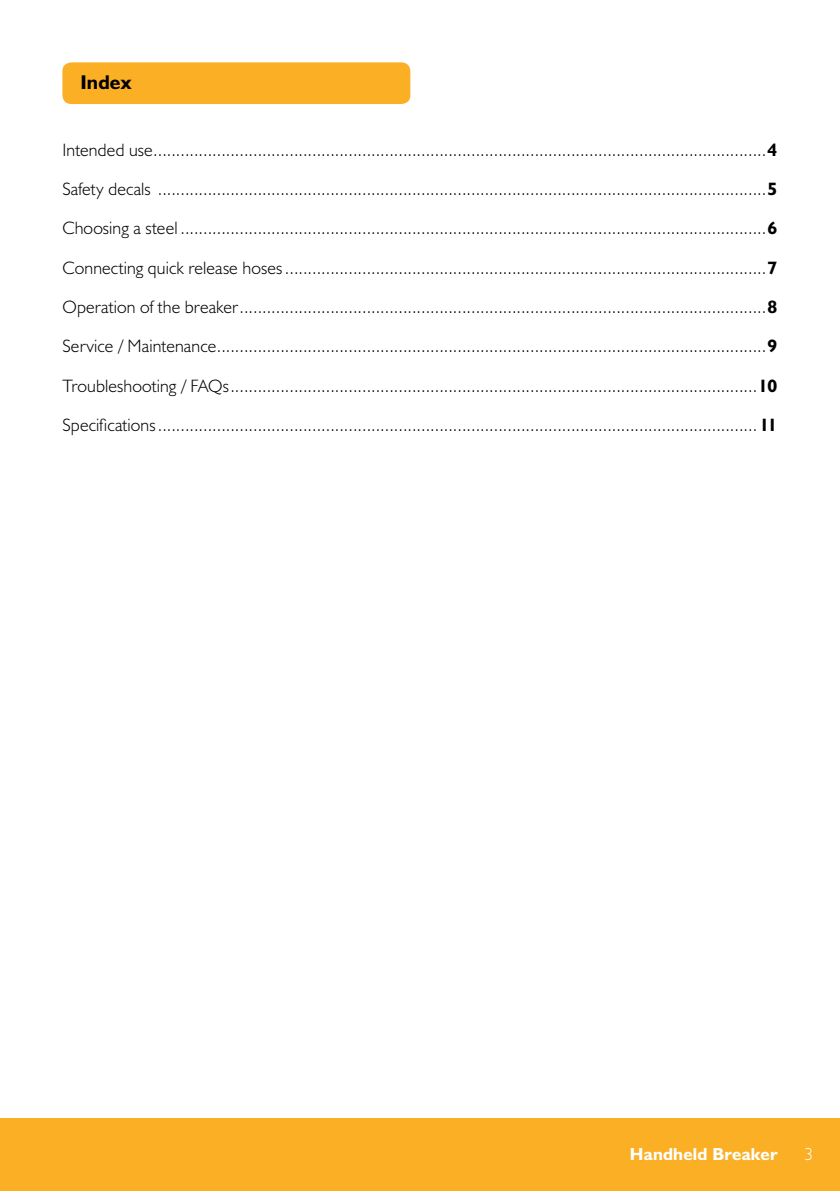
<style>
.page{position:relative;width:840px;height:1191px;background:#fff}
.page>*{position:absolute;margin:0;border:0;box-sizing:border-box;transform-origin:0 0}
.t1{font:700 20px "JCB Euro";letter-spacing:.005em;color:#000}
.t2{font:300 18px/39.4px "JCB Euro";letter-spacing:.01em;color:#000;text-align:justify}
.t3{font:700 17.6px "JCB Euro";letter-spacing:.015em;color:#fff}
.t4{font:300 17.6px "JCB Euro";color:#fff}
.s1{font-weight:700}
</style>
<div class="page">
<div style="left:0;top:1118px;width:839px;height:73px;background:#fbaf25"></div>
<div style="left:62px;top:62px;width:348px;height:42px;background:#fbaf25;border-radius:9px"></div>
<p class="t1" style="left:80px;top:70px;width:52px">Index</p>
<p class="t2" style="left:62px;top:129px;width:716px">Intended use.......................................................................................................................................<span class="s1">4<br></span>Safety decals ......................................................................................................................................<span class="s1">5<br></span>Choosing a steel .................................................................................................................................<span class="s1">6<br></span>Connecting quick release hoses..........................................................................................................<span class="s1">7<br></span>Operation of the breaker....................................................................................................................<span class="s1">8<br></span>Service / Maintenance.........................................................................................................................<span class="s1">9<br></span>Troubleshooting / FAQs....................................................................................................................<span class="s1">10<br></span>Specifications....................................................................................................................................<span class="s1">11</span></p>
<p class="t3" style="left:629px;top:1142px;width:149px">Handheld Breaker</p>
<p class="t4" style="left:803px;top:1143px;width:10px">3</p>
</div>
